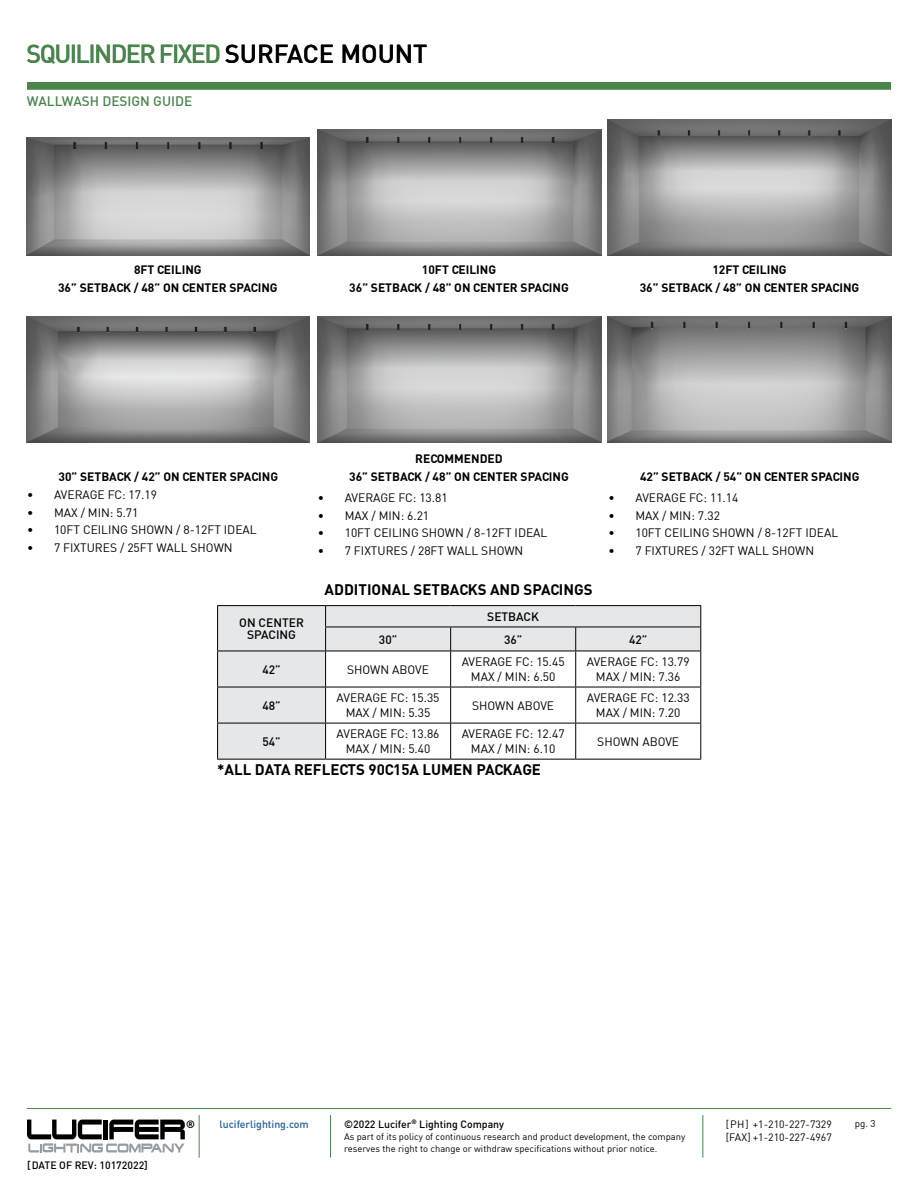
<style>
.page{position:relative;width:918px;height:1188px;background:#fff}
.page>*{position:absolute;margin:0;border:0;box-sizing:border-box;transform-origin:0 0}
.t1{font:500 25.5px "DIN";letter-spacing:-.06em;color:#49854d}
.t2{font:700 15px "DIN";color:#000}
.t3{font:500 13.5px "DIN";color:#49854d}
.t4{font:12px/14.7px "DIN";color:#000;text-align:center}
.t5{font:700 12px/17.7px "DIN";color:#000;text-align:center}
.t6{font:500 12px/12px "DIN";color:#000;text-align:center}
.t7{font:500 10.5px "DIN";color:#000}
.t8{font:10.5px "DIN";color:#000}
.t9{font:500 10.5px "DIN";color:#215e9e}
.t10{font:700 10.5px "DIN";color:#000}
.t11{font:9.75px "DIN";color:#000}
.t12{font:9.3px/12px "DIN";color:#000}
.s1{color:#000}
</style>
<div class="page">
<hr style="left:27px;top:1108px;width:864px;height:1px;background:#49854d">
<hr style="left:199px;top:1115px;width:1px;height:43px;background:#49854d">
<hr style="left:330px;top:1115px;width:1px;height:43px;background:#49854d">
<hr style="left:702px;top:1115px;width:1px;height:43px;background:#49854d">
<svg style="left:27px;top:1120px;width:158px;height:32px"></svg>
<div style="left:27px;top:82px;width:864px;height:8px;background:#49854d"></div>
<svg style="left:218px;top:606px;width:482px;height:153px"></svg>
<hr style="left:217px;top:605px;width:109px;height:1px;background:#000">
<svg style="left:217px;top:606px;width:1px;height:45px"></svg>
<hr style="left:326px;top:605px;width:125px;height:1px;background:#000">
<hr style="left:451px;top:605px;width:125px;height:1px;background:#000">
<hr style="left:576px;top:605px;width:125px;height:1px;background:#000">
<hr style="left:325px;top:627px;width:126px;height:1px;background:#000">
<svg style="left:325px;top:606px;width:1px;height:45px"></svg>
<hr style="left:451px;top:627px;width:125px;height:1px;background:#000">
<svg style="left:450px;top:627px;width:1px;height:24px"></svg>
<hr style="left:576px;top:627px;width:125px;height:1px;background:#000">
<svg style="left:575px;top:627px;width:1px;height:24px"></svg>
<svg style="left:700px;top:606px;width:1px;height:45px"></svg>
<hr style="left:217px;top:651px;width:109px;height:1px;background:#000">
<hr style="left:217px;top:651px;width:1px;height:36px;background:#000">
<hr style="left:326px;top:651px;width:125px;height:1px;background:#000">
<hr style="left:325px;top:651px;width:1px;height:36px;background:#000">
<hr style="left:451px;top:651px;width:125px;height:1px;background:#000">
<hr style="left:450px;top:651px;width:1px;height:36px;background:#000">
<hr style="left:576px;top:651px;width:125px;height:1px;background:#000">
<hr style="left:575px;top:651px;width:1px;height:36px;background:#000">
<hr style="left:700px;top:651px;width:1px;height:36px;background:#000">
<hr style="left:217px;top:687px;width:109px;height:1px;background:#000">
<hr style="left:217px;top:687px;width:1px;height:36px;background:#000">
<hr style="left:326px;top:687px;width:125px;height:1px;background:#000">
<hr style="left:325px;top:687px;width:1px;height:36px;background:#000">
<hr style="left:451px;top:687px;width:125px;height:1px;background:#000">
<hr style="left:450px;top:687px;width:1px;height:36px;background:#000">
<hr style="left:576px;top:687px;width:125px;height:1px;background:#000">
<hr style="left:575px;top:687px;width:1px;height:36px;background:#000">
<hr style="left:700px;top:687px;width:1px;height:36px;background:#000">
<hr style="left:217px;top:723px;width:109px;height:1px;background:#000">
<hr style="left:217px;top:723px;width:1px;height:36px;background:#000">
<hr style="left:326px;top:723px;width:125px;height:1px;background:#000">
<hr style="left:325px;top:723px;width:1px;height:36px;background:#000">
<hr style="left:451px;top:723px;width:125px;height:1px;background:#000">
<hr style="left:450px;top:723px;width:1px;height:36px;background:#000">
<hr style="left:576px;top:723px;width:125px;height:1px;background:#000">
<hr style="left:575px;top:723px;width:1px;height:36px;background:#000">
<hr style="left:700px;top:723px;width:1px;height:36px;background:#000">
<hr style="left:217px;top:759px;width:109px;height:1px;background:#000">
<hr style="left:326px;top:759px;width:125px;height:1px;background:#000">
<hr style="left:451px;top:759px;width:125px;height:1px;background:#000">
<hr style="left:576px;top:759px;width:125px;height:1px;background:#000">
<img style="left:26px;top:316px;width:284px;height:127px">
<img style="left:608px;top:316px;width:283px;height:127px">
<img style="left:318px;top:316px;width:283px;height:127px">
<img style="left:318px;top:130px;width:283px;height:126px">
<img style="left:26px;top:137px;width:284px;height:119px">
<img style="left:608px;top:120px;width:283px;height:136px">
<h1 class="t1" style="left:27px;top:38px;width:403px">SQUILINDER FIXED <span class="s1">SURFACE MOUNT</span></h1>
<p class="t3" style="left:27px;top:92px;width:167px">WALLWASH DESIGN GUIDE</p>
<p class="t5" style="left:58px;top:261px;width:221px">8FT CEILING<br>36” SETBACK / 48” ON CENTER SPACING</p>
<p class="t5" style="left:349px;top:261px;width:221px">10FT CEILING<br>36” SETBACK / 48” ON CENTER SPACING</p>
<p class="t5" style="left:640px;top:261px;width:221px">12FT CEILING<br>36” SETBACK / 48” ON CENTER SPACING</p>
<p class="t5" style="left:59px;top:467px;width:221px">30” SETBACK / 42” ON CENTER SPACING</p>
<p class="t4" style="left:27px;top:487px;width:131px">• AVERAGE FC: 17.19</p>
<p class="t4" style="left:27px;top:505px;width:113px">• MAX / MIN: 5.71</p>
<p class="t4" style="left:27px;top:522px;width:231px">• 10FT CEILING SHOWN / 8-12FT IDEAL</p>
<p class="t4" style="left:27px;top:540px;width:207px">• 7 FIXTURES / 25FT WALL SHOWN</p>
<p class="t6" style="left:239px;top:616px;width:66px">ON CENTER<br>SPACING</p>
<p class="t5" style="left:349px;top:450px;width:221px">RECOMMENDED<br>36” SETBACK / 48” ON CENTER SPACING</p>
<p class="t4" style="left:318px;top:490px;width:131px">• AVERAGE FC: 13.81</p>
<p class="t4" style="left:318px;top:508px;width:113px">• MAX / MIN: 6.21</p>
<p class="t4" style="left:318px;top:525px;width:231px">• 10FT CEILING SHOWN / 8-12FT IDEAL</p>
<p class="t4" style="left:318px;top:543px;width:207px">• 7 FIXTURES / 28FT WALL SHOWN</p>
<p class="t2" style="left:325px;top:580px;width:270px">ADDITIONAL SETBACKS AND SPACINGS</p>
<p class="t6" style="left:487px;top:610px;width:53px">SETBACK</p>
<p class="t5" style="left:640px;top:467px;width:221px">42” SETBACK / 54” ON CENTER SPACING</p>
<p class="t4" style="left:608px;top:490px;width:131px">• AVERAGE FC: 11.14</p>
<p class="t4" style="left:608px;top:508px;width:113px">• MAX / MIN: 7.32</p>
<p class="t4" style="left:608px;top:525px;width:231px">• 10FT CEILING SHOWN / 8-12FT IDEAL</p>
<p class="t4" style="left:608px;top:543px;width:207px">• 7 FIXTURES / 32FT WALL SHOWN</p>
<p class="t6" style="left:379px;top:633px;width:20px">30”</p>
<p class="t6" style="left:504px;top:633px;width:20px">36”</p>
<p class="t6" style="left:629px;top:633px;width:20px">42”</p>
<p class="t6" style="left:262px;top:663px;width:20px">42”</p>
<p class="t4" style="left:347px;top:662px;width:83px">SHOWN ABOVE</p>
<p class="t4" style="left:462px;top:654px;width:104px">AVERAGE FC: 15.45<br>MAX / MIN: 6.50</p>
<p class="t4" style="left:587px;top:654px;width:104px">AVERAGE FC: 13.79<br>MAX / MIN: 7.36</p>
<p class="t6" style="left:262px;top:699px;width:20px">48”</p>
<p class="t4" style="left:337px;top:691px;width:104px">AVERAGE FC: 15.35<br>MAX / MIN: 5.35</p>
<p class="t4" style="left:472px;top:698px;width:83px">SHOWN ABOVE</p>
<p class="t4" style="left:587px;top:691px;width:104px">AVERAGE FC: 12.33<br>MAX / MIN: 7.20</p>
<p class="t6" style="left:262px;top:735px;width:20px">54”</p>
<p class="t4" style="left:337px;top:727px;width:104px">AVERAGE FC: 13.86<br>MAX / MIN: 5.40</p>
<p class="t4" style="left:462px;top:727px;width:104px">AVERAGE FC: 12.47<br>MAX / MIN: 6.10</p>
<p class="t4" style="left:597px;top:734px;width:83px">SHOWN ABOVE</p>
<p class="t2" style="left:217px;top:760px;width:325px">*ALL DATA REFLECTS 90C15A LUMEN PACKAGE</p>
<p class="t7" style="left:27px;top:1158px;width:122px">[DATE OF REV: 10172022]</p>
<p class="t10" style="left:186px;top:1117px;width:10px">®</p>
<p class="t9" style="left:220px;top:1117px;width:91px">luciferlighting.com</p>
<p class="t7" style="left:344px;top:1117px;width:162px">©2022 Lucifer<sup>®</sup> Lighting Company</p>
<p class="t12" style="left:344px;top:1130px;width:343px">As part of its policy of continuous research and product development, the company reserves the right to change or withdraw specifications without prior notice.</p>
<p class="t8" style="left:726px;top:1117px;width:108px">[PH] +1-210-227-7329</p>
<p class="t11" style="left:855px;top:1118px;width:22px">pg. 3</p>
<p class="t8" style="left:726px;top:1131px;width:108px">[FAX] +1-210-227-4967</p>
</div>
